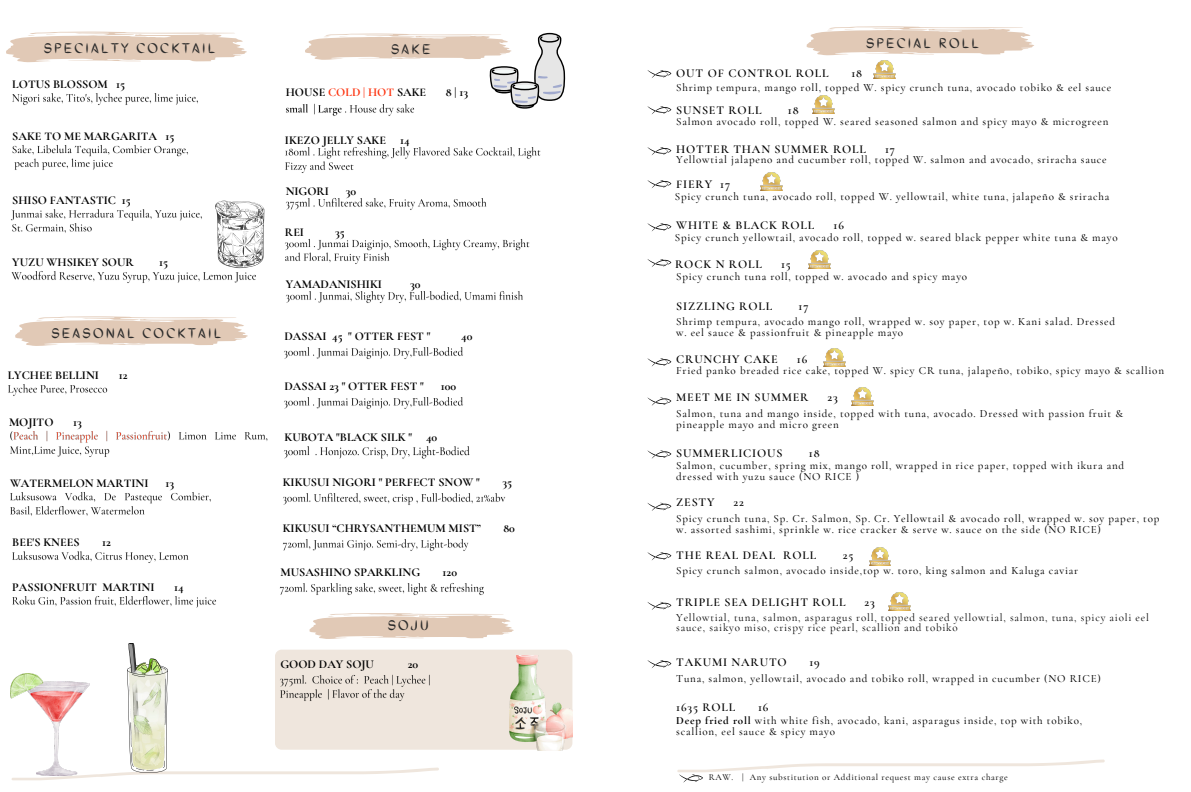
<style>
.page{position:relative;width:1191px;height:792px;background:#fff}
.page>*{position:absolute;margin:0;border:0;box-sizing:border-box;transform-origin:0 0}
.t1{font:700 14px "Anahaw";letter-spacing:.16em;color:#2b2b2b}
.t2{font:700 12px "Cormorant Garamond";color:#000}
.t3{font:600 12px "Cormorant Garamond";letter-spacing:.07em;color:#000}
.t4{font:500 11px/10.5px "Cormorant Garamond";letter-spacing:.07em;color:#000}
.t5{font:11px/10.5px "Cormorant Garamond";letter-spacing:.07em;color:#000}
.t6{font:500 9px "Cormorant Garamond";letter-spacing:.07em;color:#000}
.s1{color:#fd3410}
.s2{font-weight:700}
</style>
<div class="page">
<svg style="left:6px;top:32px;width:241px;height:30px"></svg>
<svg style="left:647px;top:70px;width:24px;height:8px"></svg>
<svg style="left:647px;top:106px;width:24px;height:8px"></svg>
<svg style="left:647px;top:147px;width:24px;height:8px"></svg>
<svg style="left:647px;top:180px;width:24px;height:8px"></svg>
<svg style="left:647px;top:223px;width:24px;height:8px"></svg>
<svg style="left:647px;top:259px;width:24px;height:8px"></svg>
<svg style="left:647px;top:358px;width:24px;height:8px"></svg>
<svg style="left:647px;top:397px;width:24px;height:9px"></svg>
<svg style="left:647px;top:450px;width:24px;height:9px"></svg>
<svg style="left:647px;top:503px;width:24px;height:8px"></svg>
<svg style="left:647px;top:552px;width:24px;height:8px"></svg>
<svg style="left:647px;top:660px;width:24px;height:8px"></svg>
<svg style="left:647px;top:602px;width:24px;height:8px"></svg>
<svg style="left:15px;top:316px;width:233px;height:30px"></svg>
<svg style="left:807px;top:26px;width:227px;height:29px"></svg>
<svg style="left:12px;top:768px;width:427px;height:12px"></svg>
<svg style="left:677px;top:760px;width:428px;height:23px"></svg>
<svg style="left:215px;top:201px;width:49px;height:67px"></svg>
<svg style="left:305px;top:33px;width:260px;height:76px"></svg>
<svg style="left:310px;top:613px;width:204px;height:26px"></svg>
<div style="left:275px;top:650px;width:297px;height:100px;background:#efe6dd;border-radius:7px"></div>
<img style="left:509px;top:655px;width:63px;height:95px">
<img style="left:889px;top:592px;width:22px;height:18px">
<img style="left:869px;top:547px;width:22px;height:18px">
<img style="left:813px;top:95px;width:22px;height:18px">
<img style="left:874px;top:61px;width:21px;height:18px">
<img style="left:824px;top:348px;width:22px;height:18px">
<img style="left:808px;top:251px;width:22px;height:18px">
<img style="left:852px;top:388px;width:21px;height:18px">
<img style="left:761px;top:172px;width:22px;height:18px">
<img style="left:10px;top:673px;width:80px;height:103px">
<img style="left:127px;top:644px;width:41px;height:129px">
<img style="left:12px;top:145px;width:176px;height:25px">
<img style="left:11px;top:209px;width:191px;height:24px">
<img style="left:12px;top:93px;width:186px;height:12px">
<img style="left:10px;top:430px;width:258px;height:27px">
<img style="left:8px;top:384px;width:100px;height:12px">
<img style="left:10px;top:492px;width:201px;height:24px">
<img style="left:12px;top:551px;width:177px;height:12px">
<img style="left:12px;top:596px;width:204px;height:12px">
<img style="left:11px;top:271px;width:245px;height:12px">
<img style="left:284px;top:446px;width:186px;height:13px">
<img style="left:284px;top:397px;width:179px;height:12px">
<img style="left:284px;top:347px;width:179px;height:12px">
<img style="left:283px;top:493px;width:223px;height:12px">
<img style="left:280px;top:583px;width:204px;height:12px">
<img style="left:283px;top:539px;width:186px;height:12px">
<img style="left:286px;top:102px;width:134px;height:14px">
<img style="left:286px;top:198px;width:201px;height:12px">
<img style="left:285px;top:239px;width:245px;height:25px">
<img style="left:286px;top:291px;width:237px;height:12px">
<img style="left:285px;top:147px;width:256px;height:26px">
<img style="left:280px;top:674px;width:150px;height:27px">
<h2 class="t1" style="left:44px;top:40px;width:173px">SPECIALTY COCKTAIL</h2>
<h2 class="t2" style="left:12px;top:76px;width:114px">LOTUS BLOSSOM 15</h2>
<h2 class="t2" style="left:12px;top:129px;width:164px">SAKE TO ME MARGARITA 15</h2>
<h2 class="t2" style="left:12px;top:193px;width:120px">SHISO FANTASTIC 15</h2>
<h1 class="t2" style="left:12px;top:255px;width:123px">YUZU WHSIKEY SOUR</h1>
<h1 class="t2" style="left:159px;top:255px;width:10px">15</h1>
<h2 class="t1" style="left:51px;top:324px;width:171px">SEASONAL COCKTAIL</h2>
<h2 class="t2" style="left:8px;top:368px;width:93px">LYCHEE BELLINI</h2>
<h2 class="t2" style="left:119px;top:368px;width:10px">12</h2>
<h2 class="t2" style="left:9px;top:415px;width:46px">MOJITO</h2>
<h2 class="t2" style="left:73px;top:415px;width:10px">13</h2>
<h2 class="t2" style="left:10px;top:476px;width:140px">WATERMELON MARTINI</h2>
<h2 class="t2" style="left:165px;top:476px;width:10px">13</h2>
<h2 class="t2" style="left:12px;top:535px;width:69px">BEE'S KNEES</h2>
<h2 class="t2" style="left:102px;top:535px;width:10px">12</h2>
<p class="t2" style="left:12px;top:580px;width:144px">PASSIONFRUIT MARTINI</p>
<p class="t2" style="left:174px;top:580px;width:11px">14</p>
<p class="t1" style="left:391px;top:40px;width:41px">SAKE</p>
<p class="t2" style="left:286px;top:85px;width:142px">HOUSE <span class="s1">COLD | HOT</span> SAKE</p>
<p class="t2" style="left:446px;top:85px;width:24px">8|13</p>
<p class="t2" style="left:285px;top:133px;width:126px">IKEZO JELLY SAKE 14</p>
<p class="t2" style="left:286px;top:184px;width:45px">NIGORI</p>
<p class="t2" style="left:346px;top:184px;width:12px">30</p>
<h2 class="t2" style="left:285px;top:225px;width:21px">REI</h2>
<h2 class="t2" style="left:335px;top:225px;width:11px">35</h2>
<h3 class="t2" style="left:286px;top:277px;width:98px">YAMADANISHIKI</h3>
<h3 class="t2" style="left:410px;top:277px;width:12px">30</h3>
<p class="t2" style="left:284px;top:329px;width:147px">DASSAI 45 " OTTER FEST "</p>
<p class="t2" style="left:461px;top:329px;width:13px">40</p>
<p class="t2" style="left:284px;top:379px;width:141px">DASSAI 23 " OTTER FEST "</p>
<p class="t2" style="left:441px;top:379px;width:17px">100</p>
<h2 class="t2" style="left:284px;top:430px;width:154px">KUBOTA "BLACK SILK " 40</h2>
<h3 class="t2" style="left:283px;top:475px;width:199px">KIKUSUI NIGORI " PERFECT SNOW "</h3>
<h3 class="t2" style="left:502px;top:475px;width:11px">35</h3>
<h3 class="t2" style="left:283px;top:521px;width:200px">KIKUSUI “CHRYSANTHEMUM MIST”</h3>
<h3 class="t2" style="left:503px;top:521px;width:13px">80</h3>
<h2 class="t2" style="left:280px;top:565px;width:141px">MUSASHINO SPARKLING</h2>
<h2 class="t2" style="left:443px;top:565px;width:16px">120</h2>
<p class="t1" style="left:388px;top:617px;width:43px">SOJU</p>
<h2 class="t2" style="left:280px;top:657px;width:95px">GOOD DAY SOJU</h2>
<h2 class="t2" style="left:408px;top:657px;width:12px">20</h2>
<p class="t1" style="left:866px;top:34px;width:114px">SPECIAL ROLL</p>
<p class="t4" style="left:676px;top:83px;width:437px">Shrimp tempura, mango roll, topped W. spicy crunch tuna, avocado tobiko &amp; eel sauce</p>
<p class="t4" style="left:676px;top:116px;width:434px">Salmon avocado roll, topped W. seared seasoned salmon and spicy mayo &amp; microgreen</p>
<h2 class="t3" style="left:676px;top:66px;width:154px">OUT OF CONTROL ROLL</h2>
<h2 class="t3" style="left:851px;top:66px;width:12px">18</h2>
<p class="t3" style="left:676px;top:103px;width:87px">SUNSET ROLL</p>
<p class="t3" style="left:788px;top:103px;width:12px">18</p>
<h3 class="t3" style="left:676px;top:142px;width:191px">HOTTER THAN SUMMER ROLL</h3>
<h3 class="t3" style="left:885px;top:142px;width:11px">17</h3>
<p class="t4" style="left:676px;top:155px;width:432px">Yellowtial jalapeno and cucumber roll, topped W. salmon and avocado, sriracha sauce</p>
<p class="t3" style="left:676px;top:177px;width:55px">FIERY 17</p>
<h2 class="t4" style="left:675px;top:191px;width:436px">Spicy crunch tuna, avocado roll, topped W. yellowtail, white tuna, jalapeño &amp; sriracha</h2>
<p class="t3" style="left:676px;top:218px;width:140px">WHITE &amp; BLACK ROLL</p>
<p class="t3" style="left:834px;top:218px;width:12px">16</p>
<h1 class="t4" style="left:675px;top:232px;width:444px">Spicy crunch yellowtail, avocado roll, topped w. seared black pepper white tuna &amp; mayo</h1>
<h2 class="t3" style="left:675px;top:256px;width:88px">ROCK N ROLL</h2>
<h2 class="t3" style="left:781px;top:256px;width:11px">15</h2>
<h2 class="t4" style="left:676px;top:272px;width:292px">Spicy crunch tuna roll, topped w. avocado and spicy mayo</h2>
<h2 class="t3" style="left:676px;top:299px;width:97px">SIZZLING ROLL</h2>
<h2 class="t3" style="left:799px;top:299px;width:11px">17</h2>
<p class="t4" style="left:676px;top:316px;width:440px">Shrimp tempura, avocado mango roll, wrapped w. soy paper, top w. Kani salad. Dressed w. eel sauce &amp; passionfruit &amp; pineapple mayo</p>
<h2 class="t3" style="left:676px;top:352px;width:103px">CRUNCHY CAKE</h2>
<h2 class="t3" style="left:797px;top:352px;width:12px">16</h2>
<h2 class="t4" style="left:676px;top:366px;width:489px">Fried panko breaded rice cake, topped W. spicy CR tuna, jalapeño, tobiko, spicy mayo &amp; scallion</h2>
<p class="t3" style="left:676px;top:390px;width:134px">MEET ME IN SUMMER</p>
<p class="t3" style="left:828px;top:390px;width:12px">23</p>
<h3 class="t4" style="left:676px;top:408px;width:448px">Salmon, tuna and mango inside, topped with tuna, avocado. Dressed with passion fruit &amp; pineapple mayo and micro green</h3>
<p class="t3" style="left:676px;top:446px;width:108px">SUMMERLICIOUS</p>
<p class="t3" style="left:809px;top:446px;width:12px">18</p>
<h2 class="t4" style="left:676px;top:460px;width:449px">Salmon, cucumber, spring mix, mango roll, wrapped in rice paper, topped with ikura and dressed with yuzu sauce (NO RICE )</h2>
<h3 class="t3" style="left:676px;top:495px;width:40px">ZESTY</h3>
<h3 class="t3" style="left:734px;top:495px;width:12px">22</h3>
<p class="t4" style="left:676px;top:513px;width:485px">Spicy crunch tuna, Sp. Cr. Salmon, Sp. Cr. Yellowtail &amp; avocado roll, wrapped w. soy paper, top w. assorted sashimi, sprinkle w. rice cracker &amp; serve w. sauce on the side (NO RICE)</p>
<h1 class="t3" style="left:676px;top:548px;width:142px">THE REAL DEAL ROLL</h1>
<h1 class="t3" style="left:843px;top:548px;width:12px">25</h1>
<h2 class="t4" style="left:676px;top:565px;width:404px">Spicy crunch salmon, avocado inside,top w. toro, king salmon and Kaluga caviar</h2>
<p class="t3" style="left:676px;top:595px;width:171px">TRIPLE SEA DELIGHT ROLL</p>
<p class="t3" style="left:865px;top:595px;width:12px">23</p>
<h2 class="t5" style="left:676px;top:612px;width:474px">Yellowtial, tuna, salmon, asparagus roll, topped seared yellowtial, salmon, tuna, spicy aioli eel sauce, saikyo miso, crispy rice pearl, scallion and tobiko</h2>
<h3 class="t3" style="left:676px;top:655px;width:112px">TAKUMI NARUTO</h3>
<h3 class="t3" style="left:809px;top:655px;width:12px">19</h3>
<p class="t4" style="left:676px;top:673px;width:426px">Tuna, salmon, yellowtail, avocado and tobiko roll, wrapped in cucumber (NO RICE)</p>
<p class="t3" style="left:676px;top:700px;width:61px">1635 ROLL</p>
<p class="t3" style="left:758px;top:700px;width:12px">16</p>
<h2 class="t4" style="left:676px;top:715px;width:407px"><span class="s2">Deep fried roll</span> with white fish, avocado, kani, asparagus inside, top with tobiko, scallion, eel sauce &amp; spicy mayo</h2>
<h3 class="t6" style="left:709px;top:772px;width:300px">RAW. | Any substitution or Additional request may cause extra charge</h3>
</div>
